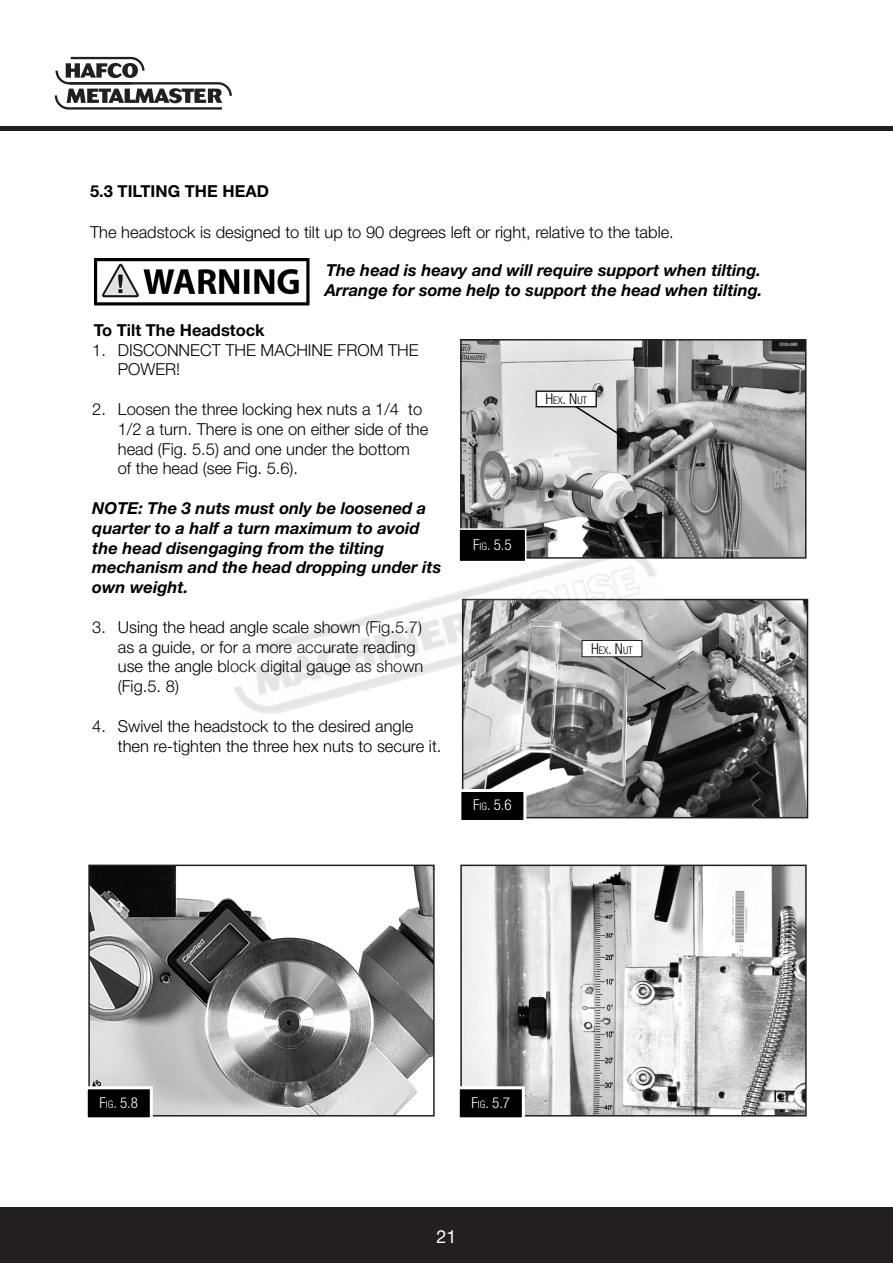
<style>
.page{position:relative;width:893px;height:1263px;background:#fff}
.page>*{position:absolute;margin:0;border:0;box-sizing:border-box;transform-origin:0 0}
.t1{font:18px "Helvetica Neue LT Std";color:#fff}
.t2{font:300 16.5px/19.8px "Helvetica Neue LT Std";color:#000}
.t3{font:italic 700 16.5px/19.8px "Helvetica Neue LT Std";color:#000}
.t4{font:700 16.5px "Helvetica Neue LT Std";color:#000}
.t5{font:300 condensed 15px "Helvetica Neue LT Std";color:#fff}
.t6{font:300 condensed 10.5px "Helvetica Neue LT Std";color:#000}
.s1{font-size:10.5px}
.s2{font-size:15px}
</style>
<div class="page">
<div style="left:0;top:1208px;width:893px;height:55px;background:#231f20"></div>
<div style="left:0;top:126px;width:893px;height:5px;background:#231f20"></div>
<svg style="left:55px;top:57px;width:177px;height:53px"></svg>
<img style="left:94px;top:258px;width:216px;height:48px">
<img style="left:463px;top:867px;width:341px;height:246px">
<div style="left:460px;top:864px;width:347px;height:252px;border:2px solid #231f20"></div>
<div style="left:458px;top:1088px;width:65px;height:31px;background:#000"></div>
<div style="left:457px;top:1086px;width:68px;height:34px;border:3px solid #fff"></div>
<img style="left:91px;top:867px;width:341px;height:246px">
<div style="left:88px;top:864px;width:347px;height:252px;border:2px solid #231f20"></div>
<div style="left:86px;top:1088px;width:65px;height:31px;background:#000"></div>
<div style="left:85px;top:1086px;width:68px;height:34px;border:3px solid #fff"></div>
<img style="left:463px;top:342px;width:340px;height:214px">
<div style="left:460px;top:339px;width:346px;height:220px;border:2px solid #231f20"></div>
<div style="left:459px;top:529px;width:67px;height:33px;background:#000"></div>
<div style="left:458px;top:528px;width:68px;height:34px;border:2px solid #fff"></div>
<svg style="left:570px;top:402px;width:56px;height:37px;background:#c3c2c3"></svg>
<div style="left:536px;top:391px;width:60px;height:16px;background:#fff"></div>
<div style="left:536px;top:390px;width:61px;height:17px;border:2px solid #231f20"></div>
<img style="left:465px;top:602px;width:340px;height:213px">
<div style="left:462px;top:599px;width:346px;height:219px;border:2px solid #231f20"></div>
<div style="left:460px;top:790px;width:65px;height:31px;background:#000"></div>
<div style="left:458px;top:789px;width:68px;height:34px;border:3px solid #fff"></div>
<img style="left:234px;top:541px;width:433px;height:180px">
<p class="t4" style="left:90px;top:181px;width:180px">5.3 TILTING THE HEAD</p>
<p class="t2" style="left:90px;top:222px;width:585px">The headstock is designed to tilt up to 90 degrees left or right, relative to the table.</p>
<p class="t3" style="left:325px;top:260px;width:439px">The head is heavy and will require support when tilting.<br>Arrange for some help to support the head when tilting.</p>
<p class="t4" style="left:94px;top:320px;width:172px">To Tilt The Headstock</p>
<p class="t2" style="left:118px;top:339px;width:302px;text-indent:-26px">1. DISCONNECT THE MACHINE FROM THE<br>POWER!</p>
<p class="t2" style="left:118px;top:399px;width:312px;text-indent:-26px">2. Loosen the three locking hex nuts a 1/4 to 1/2 a turn. There is one on either side of the head (Fig. 5.5) and one under the bottom<br>of the head (see Fig. 5.6).</p>
<p class="t3" style="left:92px;top:498px;width:350px">NOTE: The 3 nuts must only be loosened a quarter to a half a turn maximum to avoid the head disengaging from the tilting mechanism and the head dropping under its own weight.</p>
<p class="t2" style="left:118px;top:617px;width:307px;text-indent:-26px">3. Using the head angle scale shown (Fig.5.7) as a guide, or for a more accurate reading use the angle block digital gauge as shown (Fig.5. 8)</p>
<p class="t2" style="left:118px;top:716px;width:325px;text-indent:-26px">4. Swivel the headstock to the desired angle then re-tighten the three hex nuts to secure it.</p>
<p class="t5" style="left:473px;top:536px;width:40px">F<span class="s1">IG</span>. 5.5</p>
<p class="t5" style="left:473px;top:796px;width:40px">F<span class="s1">IG</span>. 5.6</p>
<p class="t6" style="left:545px;top:395px;width:43px"><span class="s2">H</span>EX<span class="s2">. N</span>UT</p>
<p class="t6" style="left:591px;top:644px;width:43px"><span class="s2">H</span>EX<span class="s2">. N</span>UT</p>
<p class="t5" style="left:99px;top:1094px;width:40px">F<span class="s1">IG</span>. 5.8</p>
<p class="t5" style="left:471px;top:1094px;width:40px">F<span class="s1">IG</span>. 5.7</p>
<p class="t1" style="left:436px;top:1226px;width:22px">21</p>
</div>
